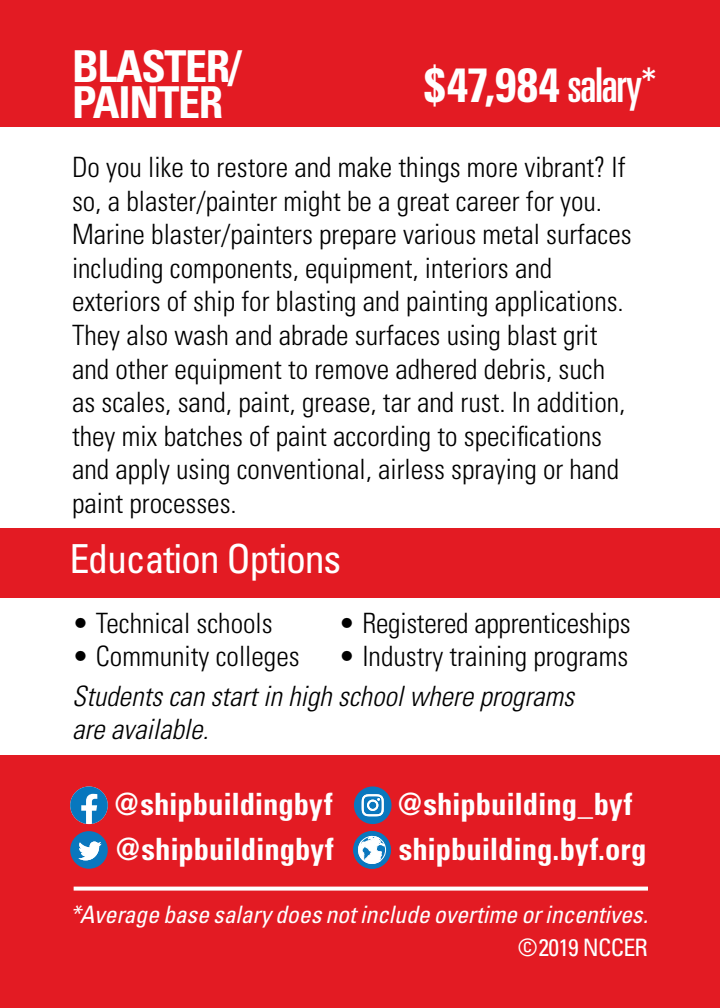
<style>
.page{position:relative;width:720px;height:1008px;background:#fff}
.page>*{position:absolute;margin:0;border:0;box-sizing:border-box;transform-origin:0 0}
.t1{font:700 condensed 48px "Univers";color:#fff}
.t2{font:700 condensed 44px/36px "Univers";letter-spacing:-.03em;color:#fff}
.t3{font:condensed 40px "Univers";letter-spacing:-.03em;color:#fff}
.t4{font:700 condensed 30.8px "Univers";letter-spacing:-.005em;color:#fff}
.t5{font:300 condensed 28px/33.6px "Univers";color:#000}
.t6{font:italic 300 condensed 28px/33.6px "Univers LT Std";color:#000}
.t7{font:italic condensed 24px "Univers";letter-spacing:-.005em;color:#fff}
.t8{font:condensed 24px "Univers";letter-spacing:-.03em;color:#fff}
.s1{font-weight:400;font-stretch:ultra-condensed}
</style>
<div class="page">
<div style="left:0;top:0;width:720px;height:127px;background:#e31b23"></div>
<div style="left:0;top:755px;width:720px;height:253px;background:#e31b23"></div>
<svg style="left:70px;top:786px;width:38px;height:38px"></svg>
<div style="left:70px;top:831px;width:38px;height:38px;background:#0a77be;border-radius:50%"></div>
<svg style="left:78px;top:842px;width:24px;height:18px"></svg>
<div style="left:354px;top:786px;width:38px;height:38px;background:#0a77be;border-radius:50%"></div>
<svg style="left:362px;top:794px;width:22px;height:22px"></svg>
<div style="left:353px;top:831px;width:38px;height:38px;background:#0a77be;border-radius:50%"></div>
<svg style="left:358px;top:835px;width:28px;height:29px"></svg>
<svg style="left:74px;top:887px;width:574px;height:4px;background:#fce7e8"></svg>
<div style="left:0;top:528px;width:720px;height:69px;background:#e31b23"></div>
<h2 class="t2" style="left:72px;top:48px;width:171px">BLASTER/<br>PAINTER</h2>
<h1 class="t1" style="left:424px;top:55px;width:233px">$47,984 <span class="s1">salary*</span></h1>
<p class="t5" style="left:72px;top:150px;width:561px">Do you like to restore and make things more vibrant? If so, a blaster/painter might be a great career for you.<br>Marine blaster/painters prepare various metal surfaces including components, equipment, interiors and exteriors of ship for blasting and painting applications.<br>They also wash and abrade surfaces using blast grit and other equipment to remove adhered debris, such as scales, sand, paint, grease, tar and rust. In addition, they mix batches of paint according to specifications and apply using conventional, airless spraying or hand paint processes.</p>
<h3 class="t3" style="left:70px;top:533px;width:273px">Education Options</h3>
<p class="t5" style="left:72px;top:606px;width:202px">• Technical schools</p>
<p class="t5" style="left:72px;top:640px;width:229px">• Community colleges</p>
<p class="t5" style="left:338px;top:606px;width:294px">• Registered apprenticeships</p>
<p class="t5" style="left:338px;top:640px;width:291px">• Industry training programs</p>
<p class="t6" style="left:72px;top:679px;width:504px">Students can start in high school where programs are available.</p>
<p class="t4" style="left:115px;top:785px;width:219px">@shipbuildingbyf</p>
<p class="t4" style="left:398px;top:785px;width:236px">@shipbuilding_byf</p>
<p class="t4" style="left:116px;top:830px;width:219px">@shipbuildingbyf</p>
<p class="t4" style="left:399px;top:830px;width:249px">shipbuilding.byf.org</p>
<p class="t7" style="left:70px;top:899px;width:579px">*Average base salary does not include overtime or incentives.</p>
<p class="t8" style="left:518px;top:932px;width:131px">©2019 NCCER</p>
</div>
